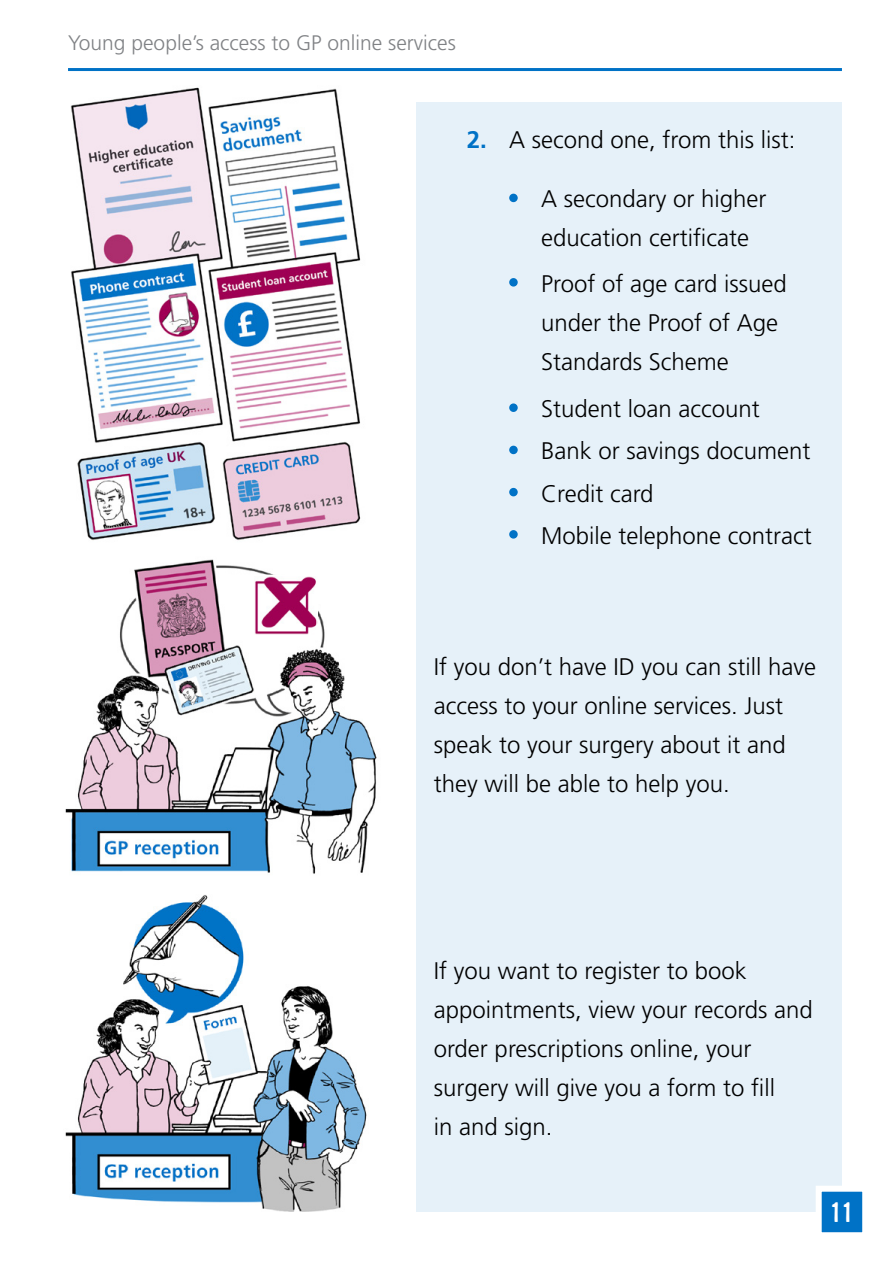
<style>
.page{position:relative;width:893px;height:1263px;background:#fff}
.page>*{position:absolute;margin:0;border:0;box-sizing:border-box;transform-origin:0 0}
.t1{font:700 27px "Sini";color:#fff}
.t2{font:300 24px/39px "Frutiger LT";color:#000}
.t3{font:700 24px "Frutiger LT";color:#0072c6}
.t4{font:300 21px "Frutiger LT";color:#808285}
</style>
<div class="page">
<hr style="left:68px;top:68px;width:774px;height:3px;background:#0072c6">
<img style="left:65px;top:559px;width:312px;height:315px">
<div style="left:417px;top:102px;width:425px;height:1110px;background:#e6f1f9"></div>
<div style="left:509px;top:194px;width:9px;height:8px;background:#0072c6;border-radius:50%"></div>
<div style="left:816px;top:1186px;width:52px;height:52px;background:#0072c6;border:6px solid #fff"></div>
<div style="left:509px;top:278px;width:9px;height:9px;background:#0072c6;border-radius:50%"></div>
<div style="left:509px;top:403px;width:9px;height:9px;background:#0072c6;border-radius:50%"></div>
<div style="left:509px;top:446px;width:9px;height:8px;background:#0072c6;border-radius:50%"></div>
<div style="left:509px;top:488px;width:9px;height:8px;background:#0072c6;border-radius:50%"></div>
<div style="left:509px;top:530px;width:9px;height:9px;background:#0072c6;border-radius:50%"></div>
<img style="left:255px;top:578px;width:60px;height:56px">
<div style="left:252px;top:575px;width:66px;height:62px;border:2px solid #fff"></div>
<img style="left:65px;top:895px;width:302px;height:317px">
<img style="left:70px;top:87px;width:291px;height:454px">
<p class="t4" style="left:68px;top:31px;width:389px">Young people’s access to GP online services</p>
<p class="t3" style="left:467px;top:125px;width:22px">2.</p>
<p class="t2" style="left:509px;top:120px;width:288px">A second one, from this list:</p>
<p class="t2" style="left:541px;top:180px;width:227px">A secondary or higher</p>
<p class="t2" style="left:541px;top:219px;width:209px">education certificate</p>
<p class="t2" style="left:541px;top:264px;width:247px">Proof of age card issued under the Proof of Age<br>Standards Scheme</p>
<p class="t2" style="left:541px;top:390px;width:220px">Student loan account</p>
<p class="t2" style="left:541px;top:432px;width:271px">Bank or savings document</p>
<p class="t2" style="left:541px;top:474px;width:114px">Credit card</p>
<p class="t2" style="left:541px;top:516px;width:272px">Mobile telephone contract</p>
<p class="t2" style="left:434px;top:647px;width:384px">If you don’t have ID you can still have access to your online services. Just speak to your surgery about it and they will be able to help you.</p>
<p class="t2" style="left:434px;top:951px;width:314px">If you want to register to book</p>
<p class="t2" style="left:434px;top:990px;width:381px">appointments, view your records and order prescriptions online, your</p>
<p class="t2" style="left:434px;top:1068px;width:343px">surgery will give you a form to fill</p>
<p class="t2" style="left:434px;top:1107px;width:120px">in and sign.</p>
<p class="t1" style="left:830px;top:1195px;width:25px">11</p>
</div>
